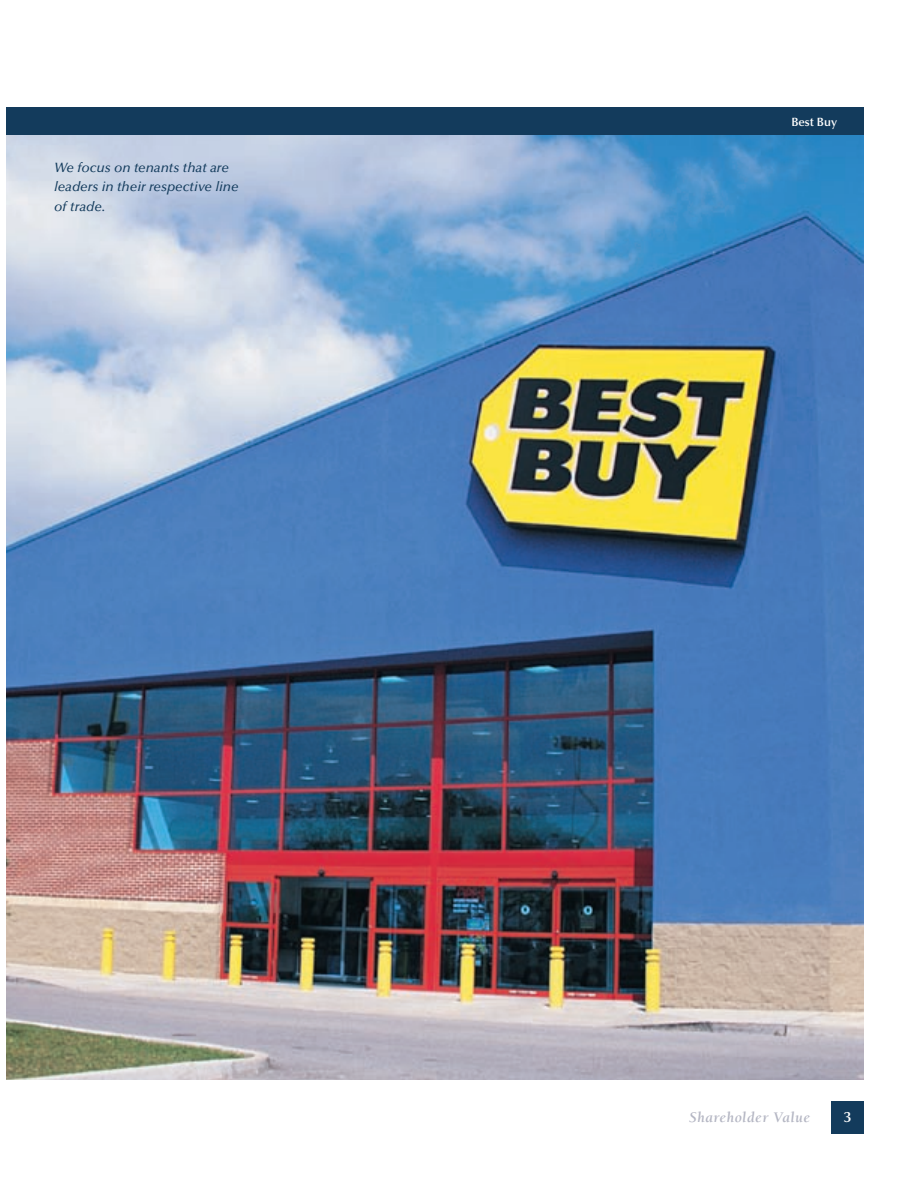
<style>
.page{position:relative;width:918px;height:1188px;background:#fff}
.page>*{position:absolute;margin:0;border:0;box-sizing:border-box;transform-origin:0 0}
.t1{font:italic 700 15px "Berkeley Std";letter-spacing:.03em;color:#b4b6c3}
.t2{font:600 15px "Optima";color:#fff}
.t3{font:italic 500 13.5px/19.5px "Optima";color:#133b5c}
.t4{font:600 12px "Optima";color:#fff}
</style>
<div class="page">
<div style="left:832px;top:1102px;width:32px;height:32px;background:#133b5c"></div>
<img style="left:7px;top:135px;width:857px;height:945px">
<div style="left:7px;top:108px;width:857px;height:27px;background:#133b5c"></div>
<p class="t3" style="left:54px;top:158px;width:186px">We focus on tenants that are leaders in their respective line of trade.</p>
<p class="t4" style="left:791px;top:115px;width:47px">Best Buy</p>
<p class="t1" style="left:689px;top:1109px;width:123px">Shareholder Value</p>
<p class="t2" style="left:844px;top:1108px;width:9px">3</p>
</div>
